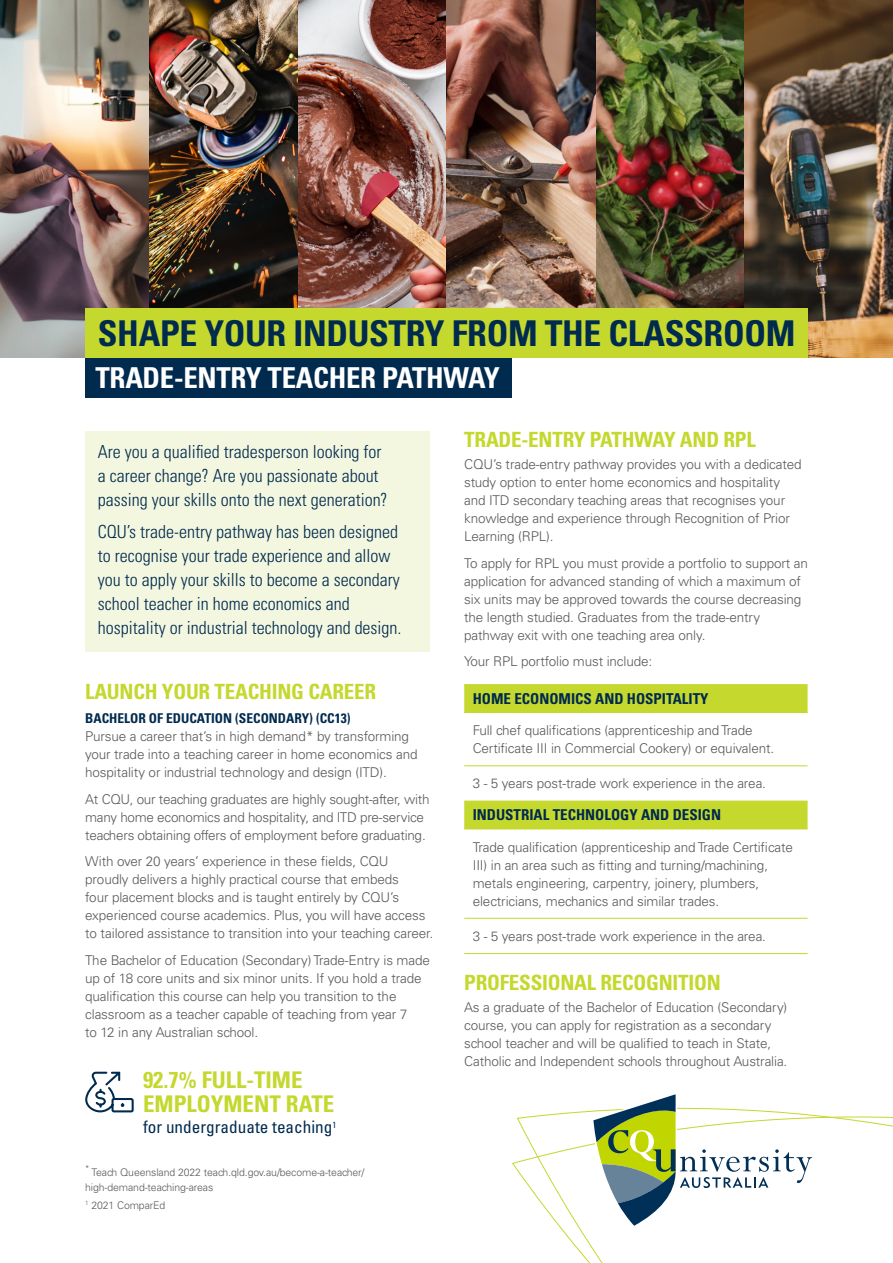
<style>
.page{position:relative;width:893px;height:1263px;background:#fff}
.page>*{position:absolute;margin:0;border:0;box-sizing:border-box;transform-origin:0 0}
.t1{font:700 condensed 35.55px "Univers LT Std";letter-spacing:-.01em;color:#002a4e}
.t2{font:700 condensed 28.8px "Univers LT Std";letter-spacing:-.01em;color:#fff}
.t3{font:700 condensed 22.95px/24.3px "Univers LT Std";color:#c4d82e}
.t4{font:700 condensed 21px "Univers LT Std";letter-spacing:-.01em;color:#c4d82e}
.t5{font:300 condensed 18px/24px "Univers LT Std";color:#002a4e}
.t6{font:condensed 17.25px "Univers LT Std";color:#002a4e}
.t7{font:700 condensed 15px "Univers LT Std";color:#002a4e}
.t8{font:300 13.5px/18px "Univers LT Std";letter-spacing:-.01em;color:#58595b}
.t9{font:700 condensed 13.5px "Univers LT Std";color:#002a4e}
.t10{font:300 10.5px/15px "Univers LT Std";letter-spacing:-.01em;color:#58595b}
</style>
<div class="page">
<img style="left:1px;top:0;width:149px;height:358px">
<img style="left:595px;top:0;width:149px;height:308px">
<img style="left:150px;top:0;width:148px;height:308px">
<img style="left:298px;top:0;width:148px;height:308px">
<img style="left:446px;top:0;width:149px;height:308px">
<img style="left:744px;top:0;width:149px;height:358px">
<svg style="left:516px;top:1110px;width:377px;height:153px"></svg>
<div style="left:85px;top:432px;width:344px;height:220px;background:#f4f7e0"></div>
<svg style="left:85px;top:1071px;width:49px;height:42px"></svg>
<svg style="left:464px;top:685px;width:344px;height:143px"></svg>
<hr style="left:464px;top:684px;width:344px;height:1px;background:#c4d82e">
<hr style="left:464px;top:712px;width:344px;height:1px;background:#c4d82e">
<hr style="left:464px;top:765px;width:344px;height:1px;background:#c4d82e">
<hr style="left:464px;top:801px;width:344px;height:1px;background:#c4d82e">
<hr style="left:464px;top:828px;width:344px;height:1px;background:#c4d82e">
<hr style="left:464px;top:918px;width:344px;height:1px;background:#c4d82e">
<hr style="left:464px;top:953px;width:344px;height:1px;background:#c4d82e">
<svg style="left:592px;top:1094px;width:220px;height:133px"></svg>
<div style="left:85px;top:308px;width:723px;height:50px;background:#c4d82e"></div>
<div style="left:85px;top:358px;width:427px;height:40px;background:#002a4e"></div>
<h1 class="t1" style="left:98px;top:311px;width:699px">SHAPE YOUR INDUSTRY FROM THE CLASSROOM</h1>
<h2 class="t2" style="left:95px;top:360px;width:406px">TRADE-ENTRY TEACHER PATHWAY</h2>
<h3 class="t5" style="left:98px;top:439px;width:291px">Are you a qualified tradesperson looking for a career change? Are you passionate about passing your skills onto the next generation?</h3>
<h3 class="t5" style="left:98px;top:520px;width:305px">CQU’s trade-entry pathway has been designed to recognise your trade experience and allow you to apply your skills to become a secondary school teacher in home economics and hospitality or industrial technology and design.</h3>
<h3 class="t4" style="left:85px;top:678px;width:292px">LAUNCH YOUR TEACHING CAREER</h3>
<p class="t9" style="left:85px;top:710px;width:267px">BACHELOR OF EDUCATION (SECONDARY) (CC13)</p>
<p class="t8" style="left:85px;top:727px;width:334px">Pursue a career that’s in high demand* by transforming your trade into a teaching career in home economics and hospitality or industrial technology and design (ITD).</p>
<p class="t8" style="left:85px;top:790px;width:346px">At CQU, our teaching graduates are highly sought-after, with many home economics and hospitality, and ITD pre-service teachers obtaining offers of employment before graduating.</p>
<p class="t8" style="left:85px;top:852px;width:350px">With over 20 years’ experience in these fields, CQU proudly delivers a highly practical course that embeds<br>four placement blocks and is taught entirely by CQU’s experienced course academics. Plus, you will have access to tailored assistance to transition into your teaching career.</p>
<p class="t8" style="left:85px;top:951px;width:346px">The Bachelor of Education (Secondary) Trade-Entry is made up of 18 core units and six minor units. If you hold a trade qualification this course can help you transition to the classroom as a teacher capable of teaching from year 7<br>to 12 in any Australian school.</p>
<h3 class="t3" style="left:143px;top:1067px;width:193px">92.7% FULL-TIME<br>EMPLOYMENT RATE</h3>
<p class="t6" style="left:143px;top:1116px;width:195px">for undergraduate teaching<sup>1</sup></p>
<p class="t10" style="left:85px;top:1164px;width:281px"><sup>*</sup> Teach Queensland 2022 teach.qld.gov.au/become-a-teacher/ high-demand-teaching-areas</p>
<p class="t10" style="left:85px;top:1197px;width:82px"><sup>1</sup> 2021 ComparEd</p>
<h3 class="t4" style="left:464px;top:427px;width:293px">TRADE-ENTRY PATHWAY AND RPL</h3>
<p class="t8" style="left:464px;top:456px;width:339px">CQU’s trade-entry pathway provides you with a dedicated study option to enter home economics and hospitality and ITD secondary teaching areas that recognises your knowledge and experience through Recognition of Prior Learning (RPL).</p>
<p class="t8" style="left:464px;top:554px;width:345px">To apply for RPL you must provide a portfolio to support an application for advanced standing of which a maximum of six units may be approved towards the course decreasing the length studied. Graduates from the trade-entry pathway exit with one teaching area only.</p>
<p class="t8" style="left:464px;top:652px;width:190px">Your RPL portfolio must include:</p>
<p class="t7" style="left:473px;top:689px;width:237px">HOME ECONOMICS AND HOSPITALITY</p>
<p class="t8" style="left:473px;top:721px;width:303px">Full chef qualifications (apprenticeship and Trade<br>Certificate III in Commercial Cookery) or equivalent.</p>
<p class="t8" style="left:473px;top:774px;width:295px">3 - 5 years post-trade work experience in the area.</p>
<p class="t7" style="left:473px;top:806px;width:250px">INDUSTRIAL TECHNOLOGY AND DESIGN</p>
<p class="t8" style="left:473px;top:838px;width:322px">Trade qualification (apprenticeship and Trade Certificate III) in an area such as fitting and turning/machining, metals engineering, carpentry, joinery, plumbers, electricians, mechanics and similar trades.</p>
<p class="t8" style="left:473px;top:927px;width:295px">3 - 5 years post-trade work experience in the area.</p>
<h3 class="t4" style="left:464px;top:969px;width:258px">PROFESSIONAL RECOGNITION</h3>
<p class="t8" style="left:464px;top:998px;width:325px">As a graduate of the Bachelor of Education (Secondary) course, you can apply for registration as a secondary school teacher and will be qualified to teach in State, Catholic and Independent schools throughout Australia.</p>
</div>
